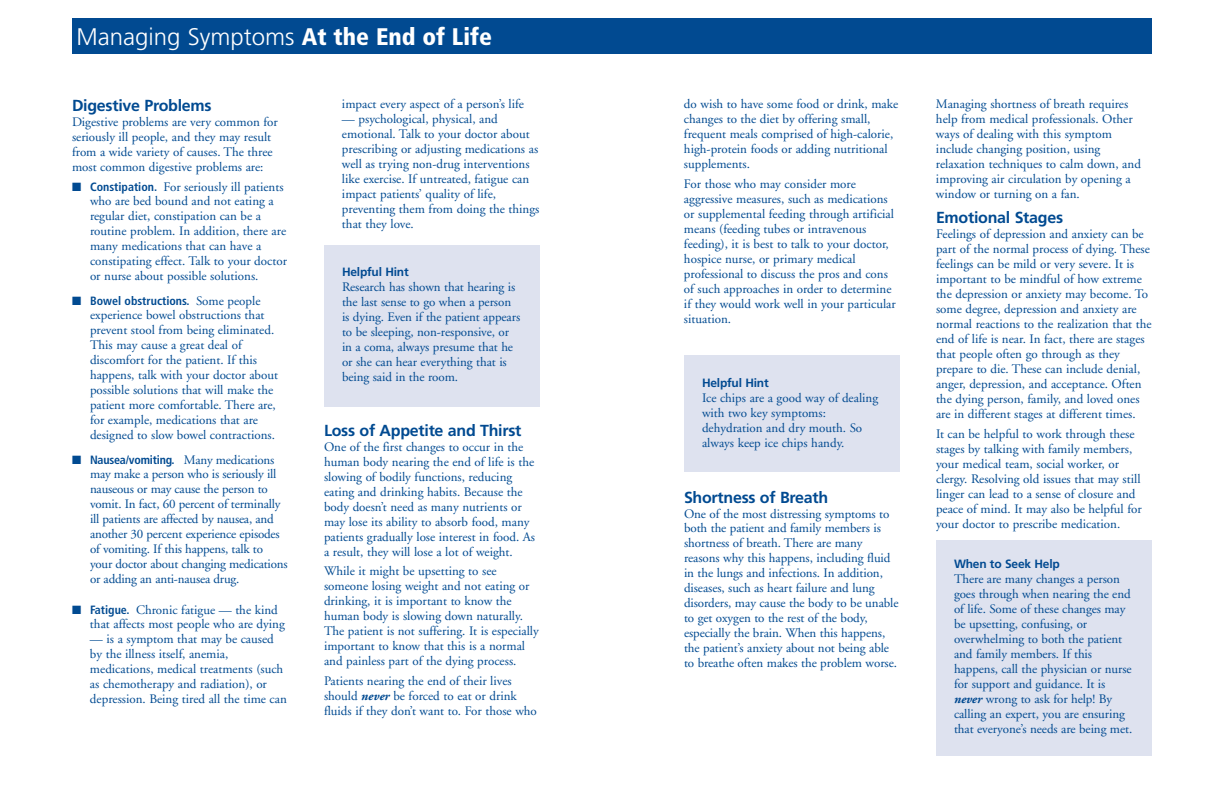
<style>
.page{position:relative;width:1224px;height:792px;background:#fff}
.page>*{position:absolute;margin:0;border:0;box-sizing:border-box;transform-origin:0 0}
.t1{font:300 24px "Frutiger LT";color:#fff}
.t2{font:700 16px "Frutiger LT";letter-spacing:-.015em;color:#014a91}
.t3{font:13px/15px "Adobe Garamond LT";color:#014a91}
.t4{font:700 condensed 12px "Frutiger LT";color:#014a91}
.t5{font:700 12px "Frutiger LT";letter-spacing:-.015em;color:#014a91}
.s1{font-weight:900;font-stretch:condensed}
.s2{font-family:"Frutiger LT";font-weight:700;font-stretch:condensed;font-size:12px}
.s3{font-family:"Adobe Garamond LT";font-weight:400;font-stretch:normal;font-size:13px}
.s4{font-weight:700;font-style:italic}
</style>
<div class="page">
<div style="left:72px;top:18px;width:1080px;height:36px;background:#014a91"></div>
<div style="left:324px;top:245px;width:216px;height:162px;background:#dee2ef"></div>
<div style="left:684px;top:356px;width:216px;height:116px;background:#dee2ef"></div>
<div style="left:936px;top:540px;width:216px;height:216px;background:#dee2ef"></div>
<h1 class="t1" style="left:76px;top:25px;width:417px">Managing Symptoms <span class="s1">At the End of Life</span></h1>
<p class="t2" style="left:72px;top:100px;width:141px">Digestive Problems</p>
<p class="t3" style="left:72px;top:115px;width:207px">Digestive problems are very common for seriously ill people, and they may result from a wide variety of causes. The three most common digestive problems are:</p>
<p class="t3" style="left:90px;top:180px;width:199px"><span class="s2">Constipation.</span> For seriously ill patients who are bed bound and not eating a regular diet, constipation can be a routine problem. In addition, there are many medications that can have a constipating effect. Talk to your doctor or nurse about possible solutions.</p>
<p class="t4" style="left:90px;top:296px;width:172px">Bowel obstructions. <span class="s3">Some people</span></p>
<p class="t3" style="left:90px;top:309px;width:190px">experience bowel obstructions that prevent stool from being eliminated.<br>This may cause a great deal of discomfort for the patient. If this happens, talk with your doctor about possible solutions that will make the patient more comfortable. There are, for example, medications that are designed to slow bowel contractions.</p>
<p class="t4" style="left:90px;top:455px;width:186px">Nausea/vomiting. <span class="s3">Many medications</span></p>
<p class="t3" style="left:90px;top:468px;width:199px">may make a person who is seriously ill nauseous or may cause the person to vomit. In fact, 60 percent of terminally ill patients are affected by nausea, and another 30 percent experience episodes of vomiting. If this happens, talk to your doctor about changing medications or adding an anti-nausea drug.</p>
<p class="t3" style="left:90px;top:603px;width:196px"><span class="s2">Fatigue.</span> Chronic fatigue — the kind that affects most people who are dying</p>
<p class="t3" style="left:90px;top:633px;width:198px">— is a symptom that may be caused by the illness itself, anemia, medications, medical treatments (such as chemotherapy and radiation), or depression. Being tired all the time can</p>
<p class="t3" style="left:342px;top:98px;width:183px">impact every aspect of a person’s life</p>
<p class="t3" style="left:342px;top:113px;width:199px">— psychological, physical, and emotional. Talk to your doctor about prescribing or adjusting medications as well as trying non-drug interventions like exercise. If untreated, fatigue can impact patients’ quality of life, preventing them from doing the things that they love.</p>
<p class="t5" style="left:342px;top:268px;width:68px">Helpful Hint</p>
<p class="t3" style="left:342px;top:281px;width:180px">Research has shown that hearing is the last sense to go when a person is dying. Even if the patient appears to be sleeping, non-responsive, or in a coma, always presume that he or she can hear everything that is being said in the room.</p>
<p class="t2" style="left:324px;top:425px;width:199px">Loss of Appetite and Thirst</p>
<p class="t3" style="left:324px;top:440px;width:213px">One of the first changes to occur in the human body nearing the end of life is the slowing of bodily functions, reducing eating and drinking habits. Because the body doesn’t need as many nutrients or may lose its ability to absorb food, many patients gradually lose interest in food. As a result, they will lose a lot of weight.</p>
<p class="t3" style="left:324px;top:565px;width:216px">While it might be upsetting to see someone losing weight and not eating or drinking, it is important to know the human body is slowing down naturally.<br>The patient is not suffering. It is especially important to know that this is a normal and painless part of the dying process.</p>
<p class="t3" style="left:324px;top:674px;width:214px">Patients nearing the end of their lives should <span class="s4">never</span> be forced to eat or drink fluids if they don’t want to. For those who</p>
<p class="t3" style="left:684px;top:98px;width:216px">do wish to have some food or drink, make changes to the diet by offering small, frequent meals comprised of high-calorie, high-protein foods or adding nutritional supplements.</p>
<p class="t3" style="left:684px;top:177px;width:213px">For those who may consider more aggressive measures, such as medications or supplemental feeding through artificial means (feeding tubes or intravenous feeding), it is best to talk to your doctor, hospice nurse, or primary medical professional to discuss the pros and cons of such approaches in order to determine if they would work well in your particular situation.</p>
<p class="t5" style="left:702px;top:378px;width:68px">Helpful Hint</p>
<p class="t3" style="left:702px;top:391px;width:178px">Ice chips are a good way of dealing with two key symptoms: dehydration and dry mouth. So always keep ice chips handy.</p>
<p class="t2" style="left:684px;top:491px;width:146px">Shortness of Breath</p>
<p class="t3" style="left:684px;top:507px;width:216px">One of the most distressing symptoms to both the patient and family members is shortness of breath. There are many reasons why this happens, including fluid in the lungs and infections. In addition, diseases, such as heart failure and lung disorders, may cause the body to be unable to get oxygen to the rest of the body, especially the brain. When this happens, the patient’s anxiety about not being able to breathe often makes the problem worse.</p>
<p class="t3" style="left:936px;top:98px;width:206px">Managing shortness of breath requires help from medical professionals. Other ways of dealing with this symptom include changing position, using relaxation techniques to calm down, and improving air circulation by opening a window or turning on a fan.</p>
<p class="t2" style="left:936px;top:212px;width:129px">Emotional Stages</p>
<p class="t3" style="left:936px;top:228px;width:217px">Feelings of depression and anxiety can be part of the normal process of dying. These feelings can be mild or very severe. It is important to be mindful of how extreme the depression or anxiety may become. To some degree, depression and anxiety are normal reactions to the realization that the end of life is near. In fact, there are stages that people often go through as they prepare to die. These can include denial, anger, depression, and acceptance. Often the dying person, family, and loved ones are in different stages at different times.</p>
<p class="t3" style="left:936px;top:427px;width:207px">It can be helpful to work through these stages by talking with family members, your medical team, social worker, or clergy. Resolving old issues that may still linger can lead to a sense of closure and peace of mind. It may also be helpful for your doctor to prescribe medication.</p>
<p class="t5" style="left:954px;top:560px;width:107px">When to Seek Help</p>
<p class="t3" style="left:954px;top:573px;width:180px">There are many changes a person goes through when nearing the end of life. Some of these changes may be upsetting, confusing, or overwhelming to both the patient and family members. If this happens, call the physician or nurse for support and guidance. It is <span class="s4">never</span> wrong to ask for help! By calling an expert, you are ensuring that everyone’s needs are being met.</p>
</div>
